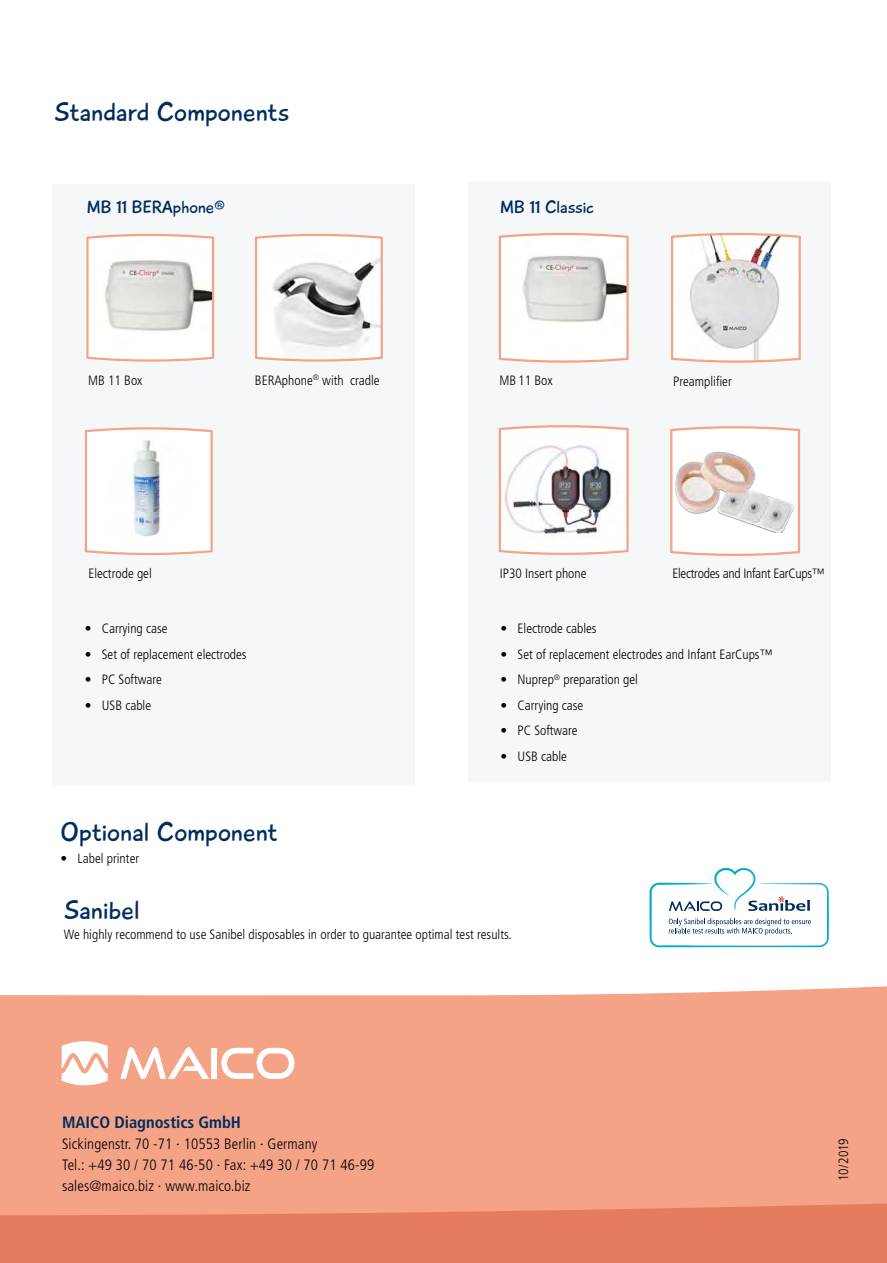
<style>
.page{position:relative;width:887px;height:1263px;background:#fff}
.page>*{position:absolute;margin:0;border:0;box-sizing:border-box;transform-origin:0 0}
.t1{font:27px "Playtime With Hot Toddies";letter-spacing:.005em;color:#002c5e}
.t2{font:18px "Playtime With Hot Toddies";color:#002c5e}
.t3{font:700 condensed 16.5px "Frutiger LT Std";color:#002c5e}
.t4{font:300 condensed 15px/21px "Frutiger LT Std";letter-spacing:.01em;color:#000}
.t5{font:300 condensed 13.5px "Frutiger LT";color:#000}
.t6{font:300 condensed 13.5px "Frutiger LT Std";color:#030305}
.t7{font:300 condensed 13.5px "Frutiger LT";color:#030305}
.t8{font:300 condensed 13.5px "Frutiger LT";letter-spacing:-.02em;color:#030305}
.t9{font:300 condensed 13.5px "Frutiger LT Std";letter-spacing:-.01em;color:#000}
</style>
<div class="page">
<div style="left:52px;top:184px;width:362px;height:600px;background:#f6f7f8"></div>
<div style="left:468px;top:181px;width:362px;height:601px;background:#f6f7f8"></div>
<svg style="left:255px;top:233px;width:128px;height:129px"></svg>
<svg style="left:84px;top:427px;width:129px;height:128px"></svg>
<svg style="left:498px;top:232px;width:131px;height:323px"></svg>
<svg style="left:86px;top:233px;width:129px;height:129px"></svg>
<svg style="left:671px;top:232px;width:130px;height:131px"></svg>
<svg style="left:670px;top:426px;width:131px;height:130px"></svg>
<img style="left:675px;top:451px;width:120px;height:82px">
<div style="left:0;top:986px;width:887px;height:187px;background:#f4a387"></div>
<svg style="left:0;top:1173px;width:887px;height:90px;background:#eb8c6f"></svg>
<svg style="left:120px;top:1047px;width:89px;height:32px"></svg>
<div style="left:211px;top:1048px;width:5px;height:31px;background:#fff"></div>
<svg style="left:221px;top:1048px;width:73px;height:31px"></svg>
<svg style="left:62px;top:1041px;width:45px;height:44px"></svg>
<svg style="left:649px;top:867px;width:180px;height:81px"></svg>
<h1 class="t1" style="left:54px;top:95px;width:237px">Standard Components</h1>
<h2 class="t2" style="left:86px;top:196px;width:140px">MB 11 BERAphone®</h2>
<h2 class="t2" style="left:500px;top:196px;width:96px">MB 11 Classic</h2>
<p class="t6" style="left:88px;top:374px;width:56px">MB 11 Box</p>
<p class="t6" style="left:255px;top:374px;width:126px">BERAphone<sup>®</sup> with cradle</p>
<p class="t7" style="left:499px;top:375px;width:54px">MB 11 Box</p>
<p class="t7" style="left:673px;top:375px;width:60px">Preamplifier</p>
<p class="t6" style="left:88px;top:567px;width:65px">Electrode gel</p>
<p class="t5" style="left:85px;top:623px;width:84px">• Carrying case</p>
<p class="t5" style="left:85px;top:649px;width:163px">• Set of replacement electrodes</p>
<p class="t5" style="left:85px;top:674px;width:79px">• PC Software</p>
<p class="t5" style="left:85px;top:700px;width:68px">• USB cable</p>
<p class="t7" style="left:500px;top:567px;width:88px">IP30 Insert phone</p>
<p class="t8" style="left:672px;top:567px;width:154px">Electrodes and Infant EarCups™</p>
<p class="t5" style="left:500px;top:623px;width:98px">• Electrode cables</p>
<p class="t5" style="left:500px;top:649px;width:274px">• Set of replacement electrodes and Infant EarCups™</p>
<p class="t5" style="left:500px;top:674px;width:139px">• Nuprep<sup>®</sup> preparation gel</p>
<p class="t5" style="left:500px;top:700px;width:84px">• Carrying case</p>
<p class="t5" style="left:500px;top:725px;width:79px">• PC Software</p>
<p class="t5" style="left:500px;top:751px;width:68px">• USB cable</p>
<h1 class="t1" style="left:61px;top:816px;width:218px">Optional Component</h1>
<p class="t5" style="left:61px;top:853px;width:80px">• Label printer</p>
<h1 class="t1" style="left:64px;top:893px;width:77px">Sanibel</h1>
<p class="t5" style="left:64px;top:929px;width:449px">We highly recommend to use Sanibel disposables in order to guarantee optimal test results.</p>
<p class="t3" style="left:62px;top:1116px;width:180px">MAICO Diagnostics GmbH</p>
<p class="t4" style="left:62px;top:1135px;width:314px">Sickingenstr. 70 -71 · 10553 Berlin · Germany<br>Tel.: +49 30 / 70 71 46-50 · Fax: +49 30 / 70 71 46-99 sales@maico.biz · www.maico.biz</p>
<p class="t9" style="left:838px;top:1181px;width:44px;rotate:-90deg">10/2019</p>
</div>
